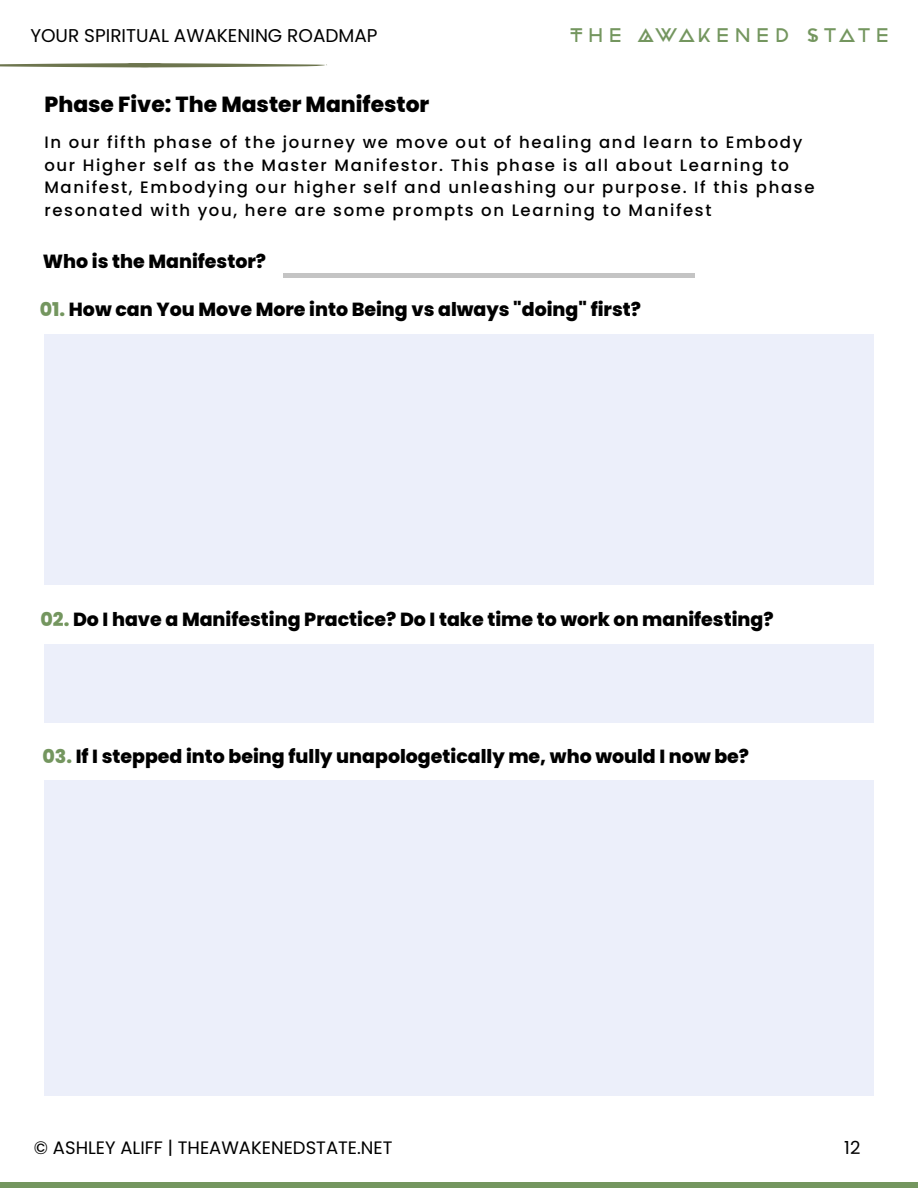
<style>
.page{position:relative;width:918px;height:1188px;background:#fff}
.page>*{position:absolute;margin:0;border:0;box-sizing:border-box;transform-origin:0 0}
.t1{font:800 21.9px "Poppins";color:#000}
.t2{font:21.9px "Ohmega Sans";color:#74965f}
.t3{font:800 18.9px "Poppins";color:#000}
.t4{font:18.45px "Poppins";color:#000}
.t5{font:18px "Poppins";color:#000}
.t6{font:500 16.5px/22.5px "Poppins";letter-spacing:.1em;color:#000}
.s1{color:#74965f}
</style>
<div class="page">
<svg style="left:0;top:63px;width:327px;height:4px"></svg>
<div style="left:0;top:1182px;width:918px;height:6px;background:#74965f"></div>
<div style="left:283px;top:273px;width:412px;height:5px;background:#c4c4c4"></div>
<div style="left:44px;top:335px;width:830px;height:250px;background:#eceffa"></div>
<div style="left:44px;top:644px;width:830px;height:78px;background:#eceffa"></div>
<div style="left:44px;top:781px;width:830px;height:315px;background:#eceffa"></div>
<p class="t4" style="left:30px;top:22px;width:349px">YOUR SPIRITUAL AWAKENING ROADMAP</p>
<p class="t2" style="left:568px;top:20px;width:326px">THE AWAKENED STATE</p>
<p class="t1" style="left:45px;top:89px;width:386px">Phase Five: The Master Manifestor</p>
<p class="t6" style="left:44px;top:131px;width:772px">In our fifth phase of the journey we move out of healing and learn to Embody our Higher self as the Master Manifestor. This phase is all about Learning to Manifest, Embodying our higher self and unleashing our purpose. If this phase resonated with you, here are some prompts on Learning to Manifest</p>
<p class="t3" style="left:43px;top:248px;width:225px">Who is the Manifestor?</p>
<p class="t3" style="left:40px;top:296px;width:603px"><span class="s1">01.</span> How can You Move More into Being vs always "doing" first?</p>
<p class="t3" style="left:40px;top:606px;width:735px"><span class="s1">02.</span> Do I have a Manifesting Practice? Do I take time to work on manifesting?</p>
<p class="t3" style="left:42px;top:743px;width:708px"><span class="s1">03.</span> If I stepped into being fully unapologetically me, who would I now be?</p>
<p class="t5" style="left:34px;top:1135px;width:360px">© ASHLEY ALIFF | THEAWAKENEDSTATE.NET</p>
<p class="t5" style="left:844px;top:1135px;width:18px">12</p>
</div>
